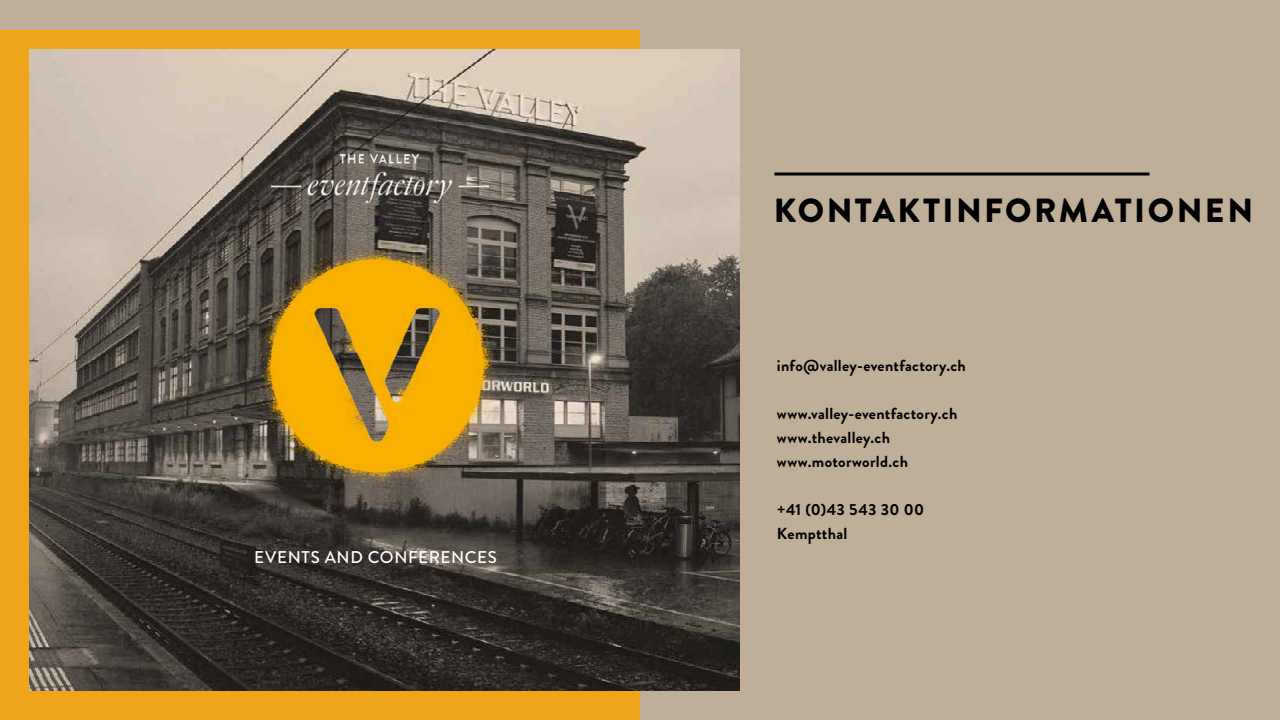
<style>
.page{position:relative;width:1280px;height:720px;background:#c0af98}
.page>*{position:absolute;margin:0;border:0;box-sizing:border-box;transform-origin:0 0}
.t1{font:900 33.5px "Brandon Grotesque";letter-spacing:.07em;color:#000}
.t2{font:500 17px "Brandon Grotesque";letter-spacing:.035em;color:#fff}
.t3{font:700 16px/24px "Brandon Grotesque";letter-spacing:.02em;color:#000}
</style>
<div class="page">
<div style="left:0;top:30px;width:639px;height:690px;background:#eea51b"></div>
<img style="left:29px;top:50px;width:710px;height:640px">
<svg style="left:774px;top:172px;width:375px;height:4px"></svg>
<img style="left:252px;top:240px;width:252px;height:250px">
<img style="left:271px;top:155px;width:217px;height:47px">
<p class="t2" style="left:254px;top:545px;width:244px">EVENTS AND CONFERENCES</p>
<h1 class="t1" style="left:774px;top:187px;width:481px">KONTAKTINFORMATIONEN</h1>
<p class="t3" style="left:777px;top:354px;width:190px">info@valley-eventfactory.ch</p>
<p class="t3" style="left:777px;top:402px;width:182px">www.valley-eventfactory.ch www.thevalley.ch www.motorworld.ch</p>
<p class="t3" style="left:777px;top:498px;width:149px">+41 (0)43 543 30 00<br>Kemptthal</p>
</div>
